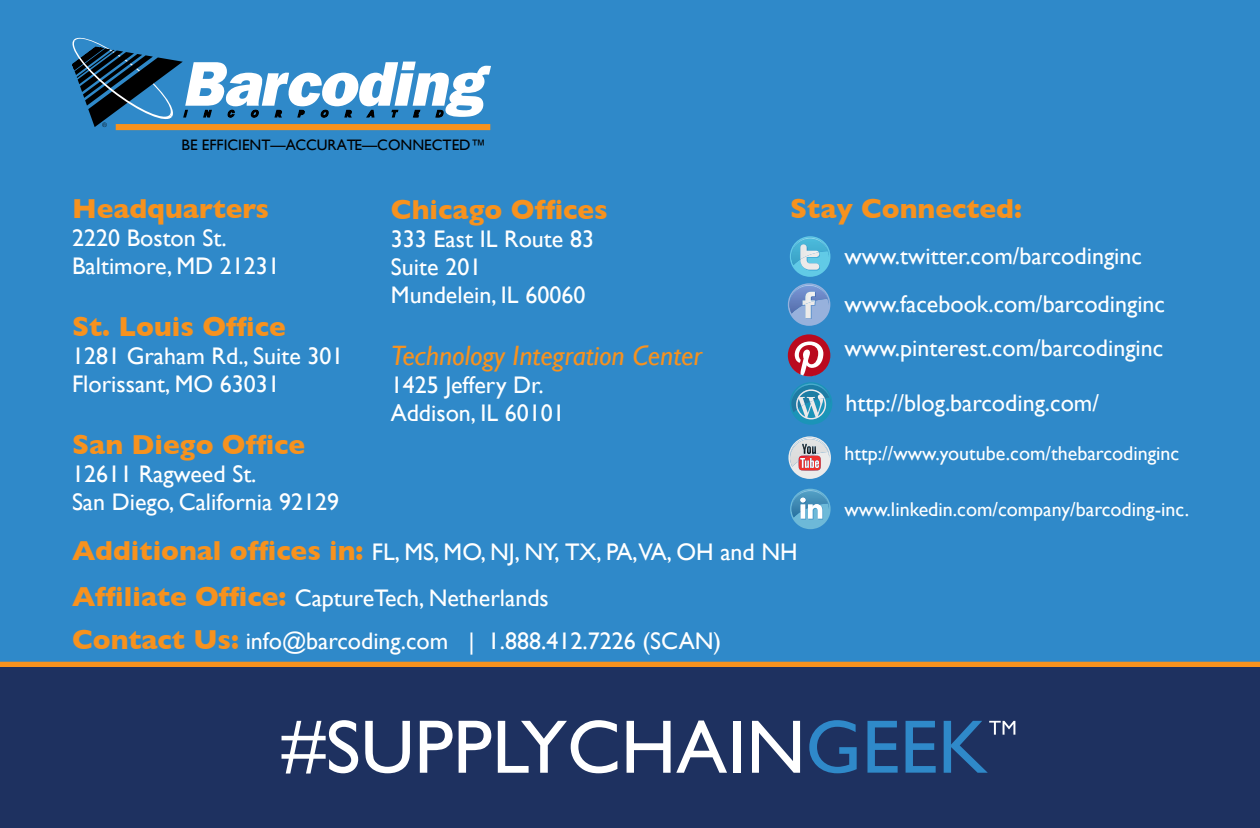
<style>
.page{position:relative;width:1260px;height:828px;background:#2f89c9}
.page>*{position:absolute;margin:0;border:0;box-sizing:border-box;transform-origin:0 0}
.t1{font:700 28px "Gill Sans";color:#f7921e}
.t2{font:italic 28px "Gill Sans";color:#f7921e}
.t3{font:24px/28px "Gill Sans";color:#fff}
.t4{font:20px "Gill Sans";color:#fff}
.t5{font:15.2px "Gill Sans";color:#000}
.s1{font-weight:700;font-size:28px;color:#f7921e}
</style>
<div class="page">
<div style="left:0;top:662px;width:1260px;height:6px;background:#f7921e"></div>
<svg style="left:790px;top:236px;width:40px;height:41px"></svg>
<img style="left:800px;top:257px;width:19px;height:2px">
<img style="left:791px;top:238px;width:37px;height:19px">
<svg style="left:788px;top:283px;width:42px;height:43px"></svg>
<img style="left:789px;top:285px;width:39px;height:20px">
<svg style="left:788px;top:436px;width:43px;height:43px"></svg>
<img style="left:790px;top:438px;width:38px;height:20px">
<svg style="left:790px;top:382px;width:42px;height:43px"></svg>
<img style="left:830px;top:384px;width:1px;height:20px">
<img style="left:791px;top:404px;width:38px;height:8px">
<img style="left:796px;top:404px;width:29px;height:5px">
<img style="left:791px;top:384px;width:39px;height:20px">
<svg style="left:788px;top:334px;width:42px;height:42px"></svg>
<svg style="left:790px;top:489px;width:41px;height:40px"></svg>
<img style="left:792px;top:490px;width:36px;height:19px">
<svg style="left:72px;top:37px;width:419px;height:94px"></svg>
<div style="left:116px;top:124px;width:374px;height:6px;background:#f7921e"></div>
<div style="left:0;top:668px;width:1260px;height:160px;background:#1e3160"></div>
<svg style="left:282px;top:720px;width:76px;height:54px"></svg>
<svg style="left:365px;top:721px;width:45px;height:52px"></svg>
<svg style="left:420px;top:721px;width:33px;height:52px"></svg>
<svg style="left:459px;top:721px;width:32px;height:52px"></svg>
<svg style="left:498px;top:720px;width:119px;height:53px"></svg>
<svg style="left:627px;top:721px;width:100px;height:52px"></svg>
<div style="left:733px;top:721px;width:7px;height:52px;background:#fff"></div>
<svg style="left:752px;top:721px;width:48px;height:52px"></svg>
<svg style="left:809px;top:720px;width:48px;height:53px"></svg>
<svg style="left:867px;top:721px;width:31px;height:52px"></svg>
<svg style="left:906px;top:721px;width:30px;height:52px"></svg>
<svg style="left:944px;top:721px;width:71px;height:52px"></svg>
<p class="t5" style="left:182px;top:135px;width:306px">BE EFFICIENT—ACCURATE—CONNECTED™</p>
<p class="t1" style="left:72px;top:193px;width:199px">Headquarters</p>
<p class="t3" style="left:72px;top:224px;width:209px">2220 Boston St.<br>Baltimore, MD 21231</p>
<p class="t1" style="left:72px;top:310px;width:215px">St. Louis Office</p>
<p class="t3" style="left:72px;top:342px;width:273px">1281 Graham Rd., Suite 301<br>Florissant, MO 63031</p>
<p class="t1" style="left:72px;top:428px;width:235px">San Diego Office</p>
<p class="t3" style="left:72px;top:459px;width:269px">12611 Ragweed St.<br>San Diego, California 92129</p>
<p class="t1" style="left:391px;top:193px;width:218px">Chicago Offices</p>
<p class="t3" style="left:391px;top:225px;width:205px">333 East IL Route 83<br>Suite 201<br>Mundelein, IL 60060</p>
<p class="t2" style="left:391px;top:339px;width:313px">Technology Integration Center</p>
<p class="t3" style="left:391px;top:370px;width:175px">1425 Jeffery Dr.<br>Addison, IL 60101</p>
<p class="t1" style="left:790px;top:192px;width:233px">Stay Connected:</p>
<p class="t3" style="left:845px;top:231px;width:322px;line-height:48.4px">www.twitter.com/barcodinginc www.facebook.com/barcodinginc</p>
<p class="t3" style="left:845px;top:334px;width:320px">www.pinterest.com/barcodinginc</p>
<p class="t3" style="left:846px;top:388px;width:255px">http://blog.barcoding.com/</p>
<p class="t4" style="left:845px;top:442px;width:336px">http://www.youtube.com/thebarcodinginc</p>
<p class="t4" style="left:845px;top:497px;width:346px">www.linkedin.com/company/barcoding-inc.</p>
<p class="t3" style="left:72px;top:529px;width:727px;line-height:46.4px"><span class="s1">Additional offices in:</span> FL, MS, MO, NJ, NY, TX, PA,VA, OH and NH<br><span class="s1">Affiliate Office:</span> CaptureTech, Netherlands</p>
<p class="t3" style="left:72px;top:627px;width:651px"><span class="s1">Contact Us:</span> info@barcoding.com | 1.888.412.7226 (SCAN)</p>
</div>
